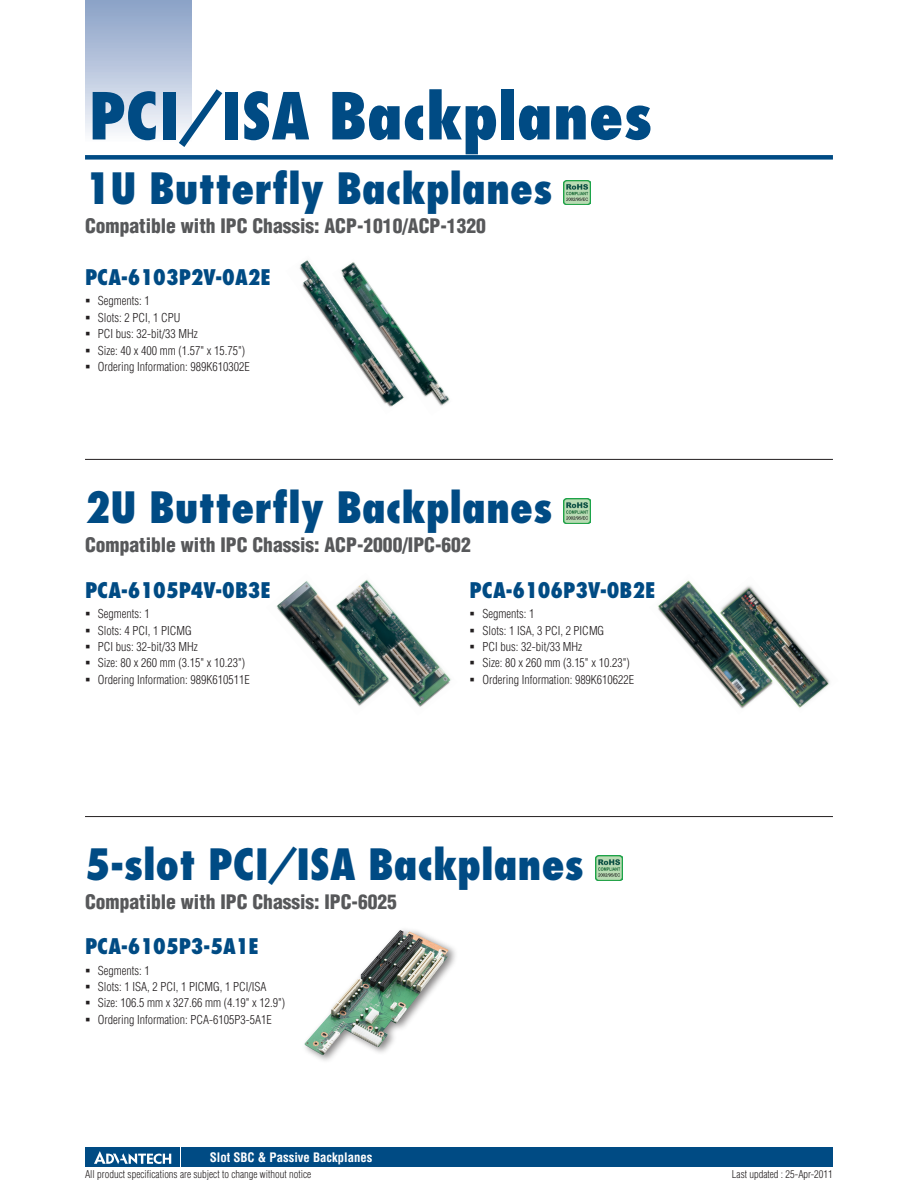
<style>
.page{position:relative;width:918px;height:1188px;background:#fff}
.page>*{position:absolute;margin:0;border:0;box-sizing:border-box;transform-origin:0 0}
.t1{font:800 condensed 63px "Futura";color:#004b84}
.t2{font:800 condensed 42px "Futura";color:#004b84}
.t3{font:800 condensed 21px "Futura";color:#004b84}
.t4{font:900 condensed 19.5px "Helvetica";color:#57585a}
.t5{font:700 condensed 12.75px "Helvetica";color:#fff}
.t6{font:300 condensed 12px/16.4px "Helvetica";color:#231f20}
.t7{font:300 condensed 10.5px "Helvetica";color:#231f20}
</style>
<div class="page">
<div style="left:85px;top:155px;width:748px;height:5px;background:#004b84"></div>
<div style="left:85px;top:0;width:106px;height:143px;background:linear-gradient(to bottom,#879fc5,#fafafd)"></div>
<div style="left:182px;top:1147px;width:651px;height:20px;background:#004b84"></div>
<div style="left:85px;top:1147px;width:95px;height:20px;background:#004b84"></div>
<svg style="left:94px;top:1151px;width:77px;height:13px"></svg>
<img style="left:596px;top:855px;width:27px;height:25px">
<img style="left:563px;top:499px;width:27px;height:24px">
<img style="left:563px;top:180px;width:27px;height:25px">
<hr style="left:85px;top:459px;width:748px;height:1px;background:#231f20">
<hr style="left:85px;top:816px;width:748px;height:1px;background:#231f20">
<img style="left:409px;top:341px;width:41px;height:65px">
<img style="left:299px;top:260px;width:110px;height:147px">
<img style="left:658px;top:580px;width:54px;height:93px">
<img style="left:712px;top:585px;width:118px;height:124px">
<img style="left:397px;top:615px;width:54px;height:92px">
<img style="left:276px;top:579px;width:121px;height:127px">
<img style="left:304px;top:930px;width:145px;height:126px">
<h1 class="t1" style="left:89px;top:76px;width:565px">PCI/ISA Backplanes</h1>
<h2 class="t2" style="left:85px;top:161px;width:469px">1U Butterfly Backplanes</h2>
<h3 class="t4" style="left:85px;top:214px;width:402px">Compatible with IPC Chassis: ACP-1010/ACP-1320</h3>
<h3 class="t3" style="left:85px;top:263px;width:187px">PCA-6103P2V-0A2E</h3>
<p class="t6" style="left:98px;top:293px;width:153px">Segments: 1<br>Slots: 2 PCI, 1 CPU<br>PCI bus: 32-bit/33 MHz<br>Size: 40 x 400 mm (1.57" x 15.75")<br>Ordering Information: 989K610302E</p>
<h2 class="t2" style="left:85px;top:480px;width:469px">2U Butterfly Backplanes</h2>
<h3 class="t4" style="left:85px;top:533px;width:387px">Compatible with IPC Chassis: ACP-2000/IPC-602</h3>
<h3 class="t3" style="left:85px;top:576px;width:187px">PCA-6105P4V-0B3E</h3>
<p class="t6" style="left:98px;top:606px;width:153px">Segments: 1<br>Slots: 4 PCI, 1 PICMG<br>PCI bus: 32-bit/33 MHz<br>Size: 80 x 260 mm (3.15" x 10.23")<br>Ordering Information: 989K610511E</p>
<h3 class="t3" style="left:470px;top:576px;width:187px">PCA-6106P3V-0B2E</h3>
<p class="t6" style="left:482px;top:606px;width:153px">Segments: 1<br>Slots: 1 ISA, 3 PCI, 2 PICMG<br>PCI bus: 32-bit/33 MHz<br>Size: 80 x 260 mm (3.15" x 10.23")<br>Ordering Information: 989K610622E</p>
<h2 class="t2" style="left:85px;top:837px;width:500px">5-slot PCI/ISA Backplanes</h2>
<h3 class="t4" style="left:85px;top:890px;width:314px">Compatible with IPC Chassis: IPC-6025</h3>
<h3 class="t3" style="left:85px;top:933px;width:175px">PCA-6105P3-5A1E</h3>
<p class="t6" style="left:98px;top:962px;width:189px">Segments: 1<br>Slots: 1 ISA, 2 PCI, 1 PICMG, 1 PCI/ISA<br>Size: 106.5 mm x 327.66 mm (4.19" x 12.9")<br>Ordering Information: PCA-6105P3-5A1E</p>
<p class="t5" style="left:210px;top:1150px;width:164px">Slot SBC &amp; Passive Backplanes</p>
<p class="t7" style="left:85px;top:1168px;width:228px">All product specifications are subject to change without notice</p>
<p class="t7" style="left:732px;top:1168px;width:103px">Last updated : 25-Apr-2011</p>
</div>
